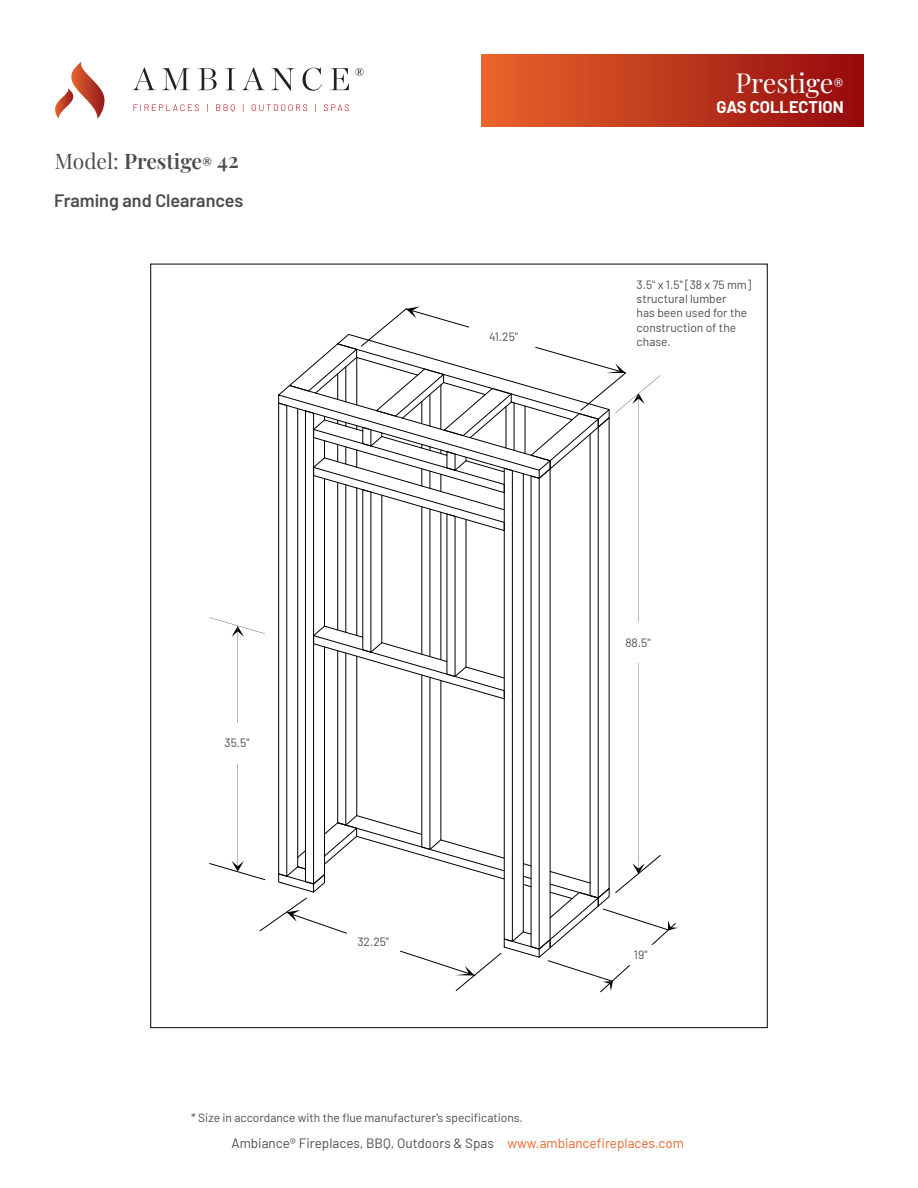
<style>
.page{position:relative;width:918px;height:1188px;background:#fff}
.page>*{position:absolute;margin:0;border:0;box-sizing:border-box;transform-origin:0 0}
.t1{font:27px "Playfair Display";color:#fff}
.t2{font:600 21px "Playfair Display";color:#4b4c4d}
.t3{font:600 18px "Barlow";color:#4b4c4d}
.t4{font:700 16.5px "Barlow";color:#fff}
.t5{font:13.5px "Barlow";color:#4b4c4d}
.t6{font:12px/14.4px "Barlow";color:#4b4c4d}
.s1{font-weight:400}
.s2{font-size:15px}
.s3{color:#ea642b}
</style>
<div class="page">
<div style="left:482px;top:54px;width:382px;height:72px;background:linear-gradient(to right,#e8652b,#950a0e)"></div>
<svg style="left:55px;top:61px;width:50px;height:58px"></svg>
<svg style="left:133px;top:68px;width:23px;height:22px"></svg>
<svg style="left:162px;top:68px;width:28px;height:22px"></svg>
<svg style="left:198px;top:68px;width:19px;height:22px"></svg>
<svg style="left:225px;top:68px;width:11px;height:22px"></svg>
<svg style="left:242px;top:68px;width:23px;height:22px"></svg>
<svg style="left:271px;top:68px;width:24px;height:23px"></svg>
<svg style="left:303px;top:68px;width:19px;height:23px"></svg>
<svg style="left:330px;top:68px;width:19px;height:22px"></svg>
<svg style="left:355px;top:68px;width:9px;height:8px"></svg>
<svg style="left:134px;top:104px;width:65px;height:7px"></svg>
<svg style="left:216px;top:104px;width:19px;height:8px"></svg>
<svg style="left:252px;top:104px;width:55px;height:7px"></svg>
<svg style="left:324px;top:104px;width:25px;height:7px"></svg>
<svg style="left:209px;top:306px;width:469px;height:686px"></svg>
<h2 class="t2" style="left:55px;top:145px;width:185px"><span class="s1">Model:</span> Prestige<span class="s2">®</span> 42</h2>
<h3 class="t3" style="left:54px;top:187px;width:191px">Framing and Clearances</h3>
<p class="t6" style="left:489px;top:328px;width:30px">41.25"</p>
<h1 class="t1" style="left:735px;top:62px;width:110px">Prestige<span class="s2">®</span></h1>
<h3 class="t4" style="left:717px;top:95px;width:129px">GAS COLLECTION</h3>
<p class="t6" style="left:637px;top:276px;width:116px">3.5" x 1.5" [38 x 75 mm] structural lumber<br>has been used for the construction of the chase.</p>
<p class="t6" style="left:225px;top:735px;width:27px">35.5"</p>
<p class="t6" style="left:357px;top:933px;width:33px">32.25"</p>
<p class="t6" style="left:191px;top:1110px;width:333px">* Size in accordance with the flue manufacturer’s specifications.</p>
<p class="t6" style="left:625px;top:635px;width:27px">88.5"</p>
<p class="t6" style="left:634px;top:946px;width:15px">19"</p>
<p class="t5" style="left:232px;top:1133px;width:454px">Ambiance® Fireplaces, BBQ, Outdoors &amp; Spas <span class="s3">www.ambiancefireplaces.com</span></p>
</div>
